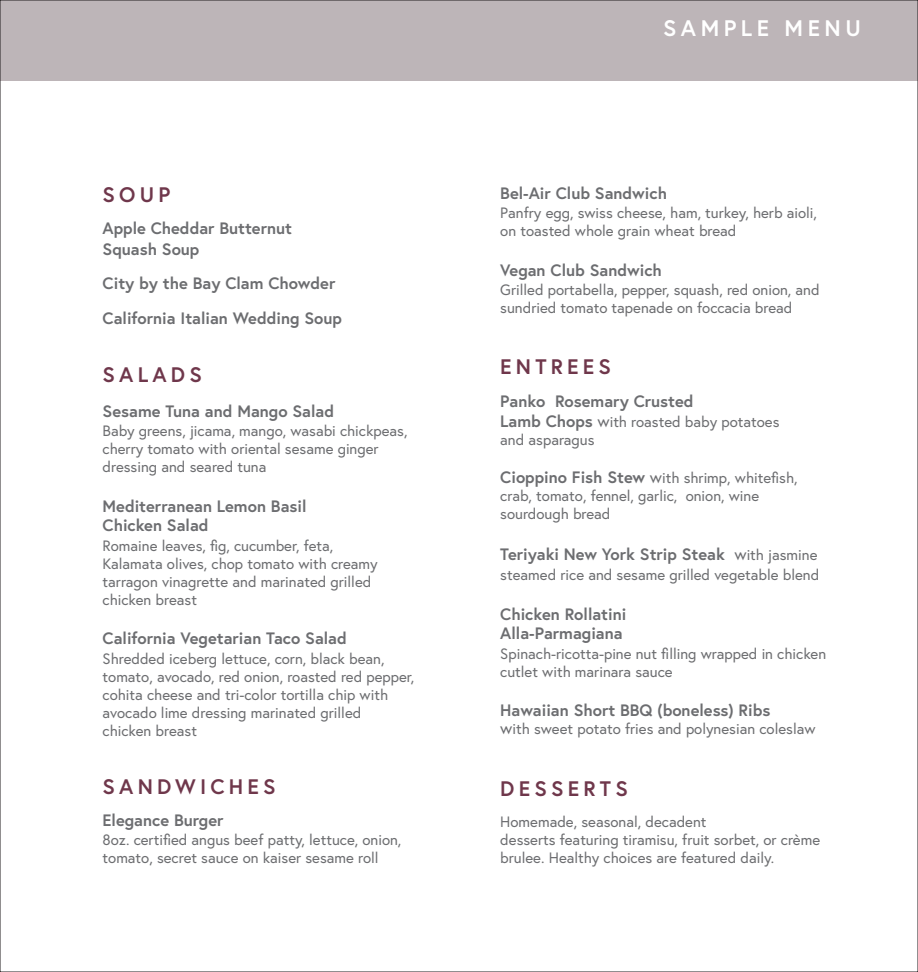
<style>
.page{position:relative;width:918px;height:972px;background:#fff}
.page>*{position:absolute;margin:0;border:0;box-sizing:border-box;transform-origin:0 0}
.t1{font:700 22.5px "Europa";letter-spacing:.2em;color:#fff}
.t2{font:700 21px "Europa";letter-spacing:.2em;color:#6f374b}
.t3{font:700 16.5px/19.5px "Europa";color:#6c6d70}
.t4{font:15px/18px "Europa";color:#6c6d70}
.s1{font-weight:700;font-size:16.5px}
.s2{font-size:16.5px}
.s3{font-weight:400}
.s4{font-weight:400;font-size:15px}
</style>
<div class="page">
<div style="left:0;top:0;width:918px;height:81px;background:#bdb5b8"></div>
<h2 class="t2" style="left:103px;top:180px;width:69px">SOUP</h2>
<p class="t3" style="left:103px;top:217px;width:191px;line-height:21px">Apple Cheddar Butternut<br>Squash Soup</p>
<p class="t3" style="left:103px;top:266px;width:241px;line-height:34.5px">City by the Bay Clam Chowder<br>California Italian Wedding Soup</p>
<h2 class="t2" style="left:103px;top:360px;width:101px">SALADS</h2>
<p class="t3" style="left:103px;top:401px;width:233px">Sesame Tuna and Mango Salad</p>
<p class="t4" style="left:103px;top:422px;width:306px">Baby greens, jicama, mango, wasabi chickpeas, cherry tomato with oriental sesame ginger dressing and seared tuna</p>
<p class="t3" style="left:103px;top:496px;width:205px">Mediterranean Lemon Basil<br>Chicken Salad</p>
<p class="t4" style="left:103px;top:536px;width:277px">Romaine leaves, fig, cucumber, feta, Kalamata olives, chop tomato with creamy tarragon vinagrette and marinated grilled chicken breast</p>
<p class="t3" style="left:103px;top:628px;width:246px">California Vegetarian Taco Salad</p>
<p class="t4" style="left:103px;top:649px;width:313px">Shredded iceberg lettuce, corn, black bean, tomato, avocado, red onion, roasted red pepper, cohita cheese and tri-color tortilla chip with avocado lime dressing marinated grilled<br>chicken breast</p>
<h2 class="t2" style="left:103px;top:773px;width:175px">SANDWICHES</h2>
<p class="t3" style="left:103px;top:810px;width:122px">Elegance Burger</p>
<p class="t4" style="left:103px;top:831px;width:300px">8oz. certified angus beef patty, lettuce, onion, tomato, secret sauce on kaiser sesame roll</p>
<h1 class="t1" style="left:663px;top:13px;width:199px">SAMPLE MENU</h1>
<p class="t3" style="left:500px;top:183px;width:168px">Bel-Air Club Sandwich</p>
<p class="t4" style="left:500px;top:203px;width:318px">Panfry egg, swiss cheese, ham, turkey, herb aioli, on toasted whole grain wheat bread</p>
<p class="t3" style="left:500px;top:260px;width:163px">Vegan Club Sandwich</p>
<p class="t4" style="left:500px;top:281px;width:321px">Grilled portabella, pepper, squash, red onion, and sundried tomato tapenade on foccacia bread</p>
<h2 class="t2" style="left:500px;top:353px;width:112px">ENTREES</h2>
<p class="t3" style="left:500px;top:391px;width:195px">Panko Rosemary Crusted</p>
<p class="t4" style="left:500px;top:412px;width:281px"><span class="s1">Lamb Chops</span> <span class="s2">w</span>ith roasted baby potatoes and asparagus</p>
<p class="t4" style="left:500px;top:469px;width:299px"><span class="s1">Cioppino Fish Stew</span> <span class="s2">w</span>ith shrimp, whitefish, crab, tomato, fennel, garlic, onion, wine sourdough bread</p>
<p class="t3" style="left:500px;top:544px;width:319px">Teriyaki New York Strip Steak <span class="s3">w</span><span class="s4">ith jasmine</span></p>
<p class="t4" style="left:500px;top:565px;width:320px">steamed rice and sesame grilled vegetable blend</p>
<p class="t3" style="left:500px;top:604px;width:128px">Chicken Rollatini<br>Alla-Parmagiana</p>
<p class="t4" style="left:500px;top:644px;width:327px">Spinach-ricotta-pine nut filling wrapped in chicken cutlet with marinara sauce</p>
<p class="t3" style="left:500px;top:700px;width:272px">Hawaiian Short BBQ (boneless) Ribs</p>
<p class="t4" style="left:500px;top:720px;width:317px"><span class="s2">w</span>ith sweet potato fries and polynesian coleslaw</p>
<h2 class="t2" style="left:500px;top:774px;width:129px">DESSERTS</h2>
<p class="t4" style="left:500px;top:812px;width:321px">Homemade, seasonal, decadent<br>desserts featuring tiramisu, fruit sorbet, or crème brulee. Healthy choices are featured daily.</p>
</div>
